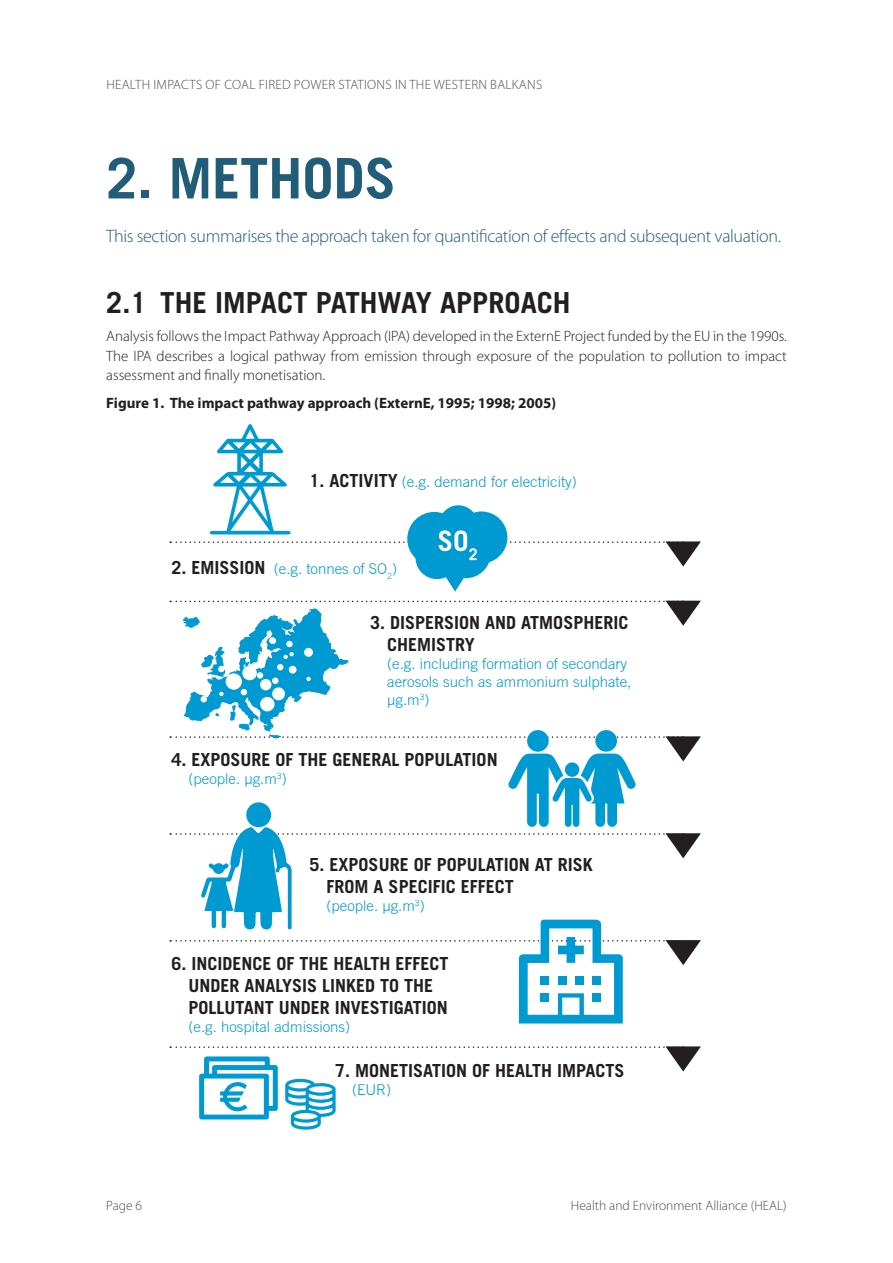
<style>
.page{position:relative;width:893px;height:1263px;background:#fff}
.page>*{position:absolute;margin:0;border:0;box-sizing:border-box;transform-origin:0 0}
.t1{font:700 55.95px "Trade Gothic";color:#215d79}
.t2{font:700 29.1px "Trade Gothic";color:#231f20}
.t3{font:700 18px/21.6px "Trade Gothic";color:#231f20}
.t4{font:300 18px "Myriad Pro";letter-spacing:-.02em;color:#215d79}
.t5{font:300 15px/19.5px "Myriad Pro";color:#231f20;text-align:justify}
.t6{font:300 15px/18px "Trade Gothic";color:#009ad3}
.t7{font:700 15px "Myriad Pro";color:#231f20}
.t8{font:300 13.5px "Myriad Pro";letter-spacing:.015em;color:#4b4c4d}
.s1{font-weight:700;font-size:18px;color:#231f20}
</style>
<div class="page">
<svg style="left:170px;top:601px;width:531px;height:422px"></svg>
<div style="left:558px;top:976px;width:8px;height:8px;background:#009ad3"></div>
<div style="left:575px;top:976px;width:9px;height:8px;background:#009ad3"></div>
<div style="left:541px;top:976px;width:8px;height:8px;background:#009ad3"></div>
<div style="left:593px;top:976px;width:8px;height:8px;background:#009ad3"></div>
<div style="left:541px;top:993px;width:8px;height:9px;background:#009ad3"></div>
<div style="left:593px;top:993px;width:8px;height:9px;background:#009ad3"></div>
<svg style="left:170px;top:1046px;width:531px;height:84px"></svg>
<svg style="left:170px;top:424px;width:531px;height:168px"></svg>
<p class="t8" style="left:106px;top:77px;width:437px">HEALTH IMPACTS OF COAL FIRED POWER STATIONS IN THE WESTERN BALKANS</p>
<h1 class="t1" style="left:106px;top:144px;width:291px">2. METHODS</h1>
<p class="t4" style="left:106px;top:226px;width:676px">This section summarises the approach taken for quantification of effects and subsequent valuation.</p>
<h2 class="t2" style="left:106px;top:285px;width:466px">2.1 THE IMPACT PATHWAY APPROACH</h2>
<p class="t5" style="left:106px;top:326px;width:682px">Analysis follows the Impact Pathway Approach (IPA) developed in the ExternE Project funded by the EU in the 1990s.<br>The IPA describes a logical pathway from emission through exposure of the population to pollution to impact assessment and finally monetisation.</p>
<p class="t7" style="left:106px;top:393px;width:451px">Figure 1. The impact pathway approach (ExternE, 1995; 1998; 2005)</p>
<p class="t6" style="left:310px;top:473px;width:269px"><span class="s1">1. ACTIVITY</span> (e.g. demand for electricity)</p>
<p class="t6" style="left:171px;top:559px;width:227px"><span class="s1">2. EMISSION</span> (e.g. tonnes of SO<sub>2</sub>)</p>
<p class="t3" style="left:387px;top:612px;width:243px;text-indent:-17px">3. DISPERSION AND ATMOSPHERIC<br>CHEMISTRY</p>
<p class="t6" style="left:387px;top:654px;width:246px">(e.g. including formation of secondary aerosols such as ammonium sulphate, µg.m<sup>3</sup>)</p>
<p class="t3" style="left:171px;top:748px;width:328px">4. EXPOSURE OF THE GENERAL POPULATION</p>
<p class="t6" style="left:189px;top:769px;width:100px">(people. µg.m<sup>3</sup>)</p>
<p class="t3" style="left:327px;top:853px;width:268px;text-indent:-17px">5. EXPOSURE OF POPULATION AT RISK<br>FROM A SPECIFIC EFFECT</p>
<p class="t6" style="left:327px;top:896px;width:100px">(people. µg.m<sup>3</sup>)</p>
<p class="t3" style="left:189px;top:953px;width:262px;text-indent:-17px">6. INCIDENCE OF THE HEALTH EFFECT<br>UNDER ANALYSIS LINKED TO THE<br>POLLUTANT UNDER INVESTIGATION</p>
<p class="t6" style="left:189px;top:1017px;width:163px">(e.g. hospital admissions)</p>
<p class="t3" style="left:335px;top:1059px;width:291px">7. MONETISATION OF HEALTH IMPACTS</p>
<p class="t6" style="left:352px;top:1080px;width:41px">(EUR)</p>
<p class="t8" style="left:106px;top:1198px;width:37px">Page 6</p>
<p class="t8" style="left:571px;top:1198px;width:217px">Health and Environment Alliance (HEAL)</p>
</div>
